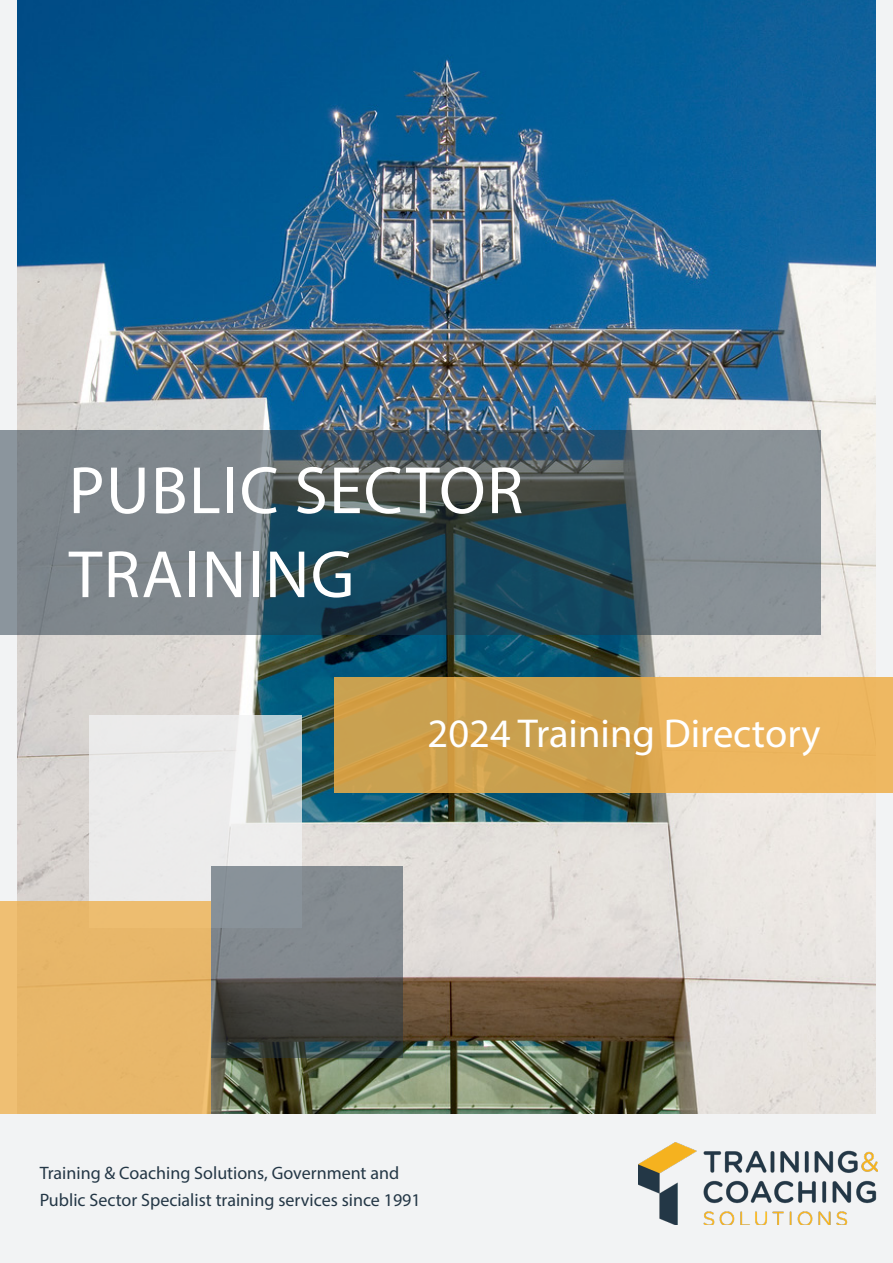
<style>
.page{position:relative;width:893px;height:1263px;background:#f2f3f4}
.page>*{position:absolute;margin:0;border:0;box-sizing:border-box;transform-origin:0 0}
.t1{font:67.5px/84px "Myriad Pro";letter-spacing:.02em;color:#fff}
._01_Body{font:40.5px "Myriad Pro";color:#fff}
.t2{font:18px/27px "Myriad Pro";color:#243746}
</style>
<div class="page">
<img style="left:18px;top:0;width:857px;height:1113px">
<svg style="left:0;top:430px;width:821px;height:205px;background:#5b6d76"></svg>
<svg style="left:334px;top:677px;width:559px;height:116px;background:#daa953"></svg>
<svg style="left:89px;top:715px;width:213px;height:186px;fill:#ebebeb"></svg>
<svg style="left:211px;top:867px;width:192px;height:191px;background:#686d6f"></svg>
<div style="left:0;top:901px;width:211px;height:212px;background:#e8b76a"></div>
<img style="left:639px;top:1142px;width:238px;height:83px">
<p class="t1" style="left:69px;top:447px;width:456px">PUBLIC SECTOR<br>TRAINING</p>
<p class="_01_Body" style="left:428px;top:709px;width:395px">2024 Training Directory</p>
<p class="t2" style="left:40px;top:1159px;width:383px">Training &amp; Coaching Solutions, Government and<br>Public Sector Specialist training services since 1991</p>
</div>
